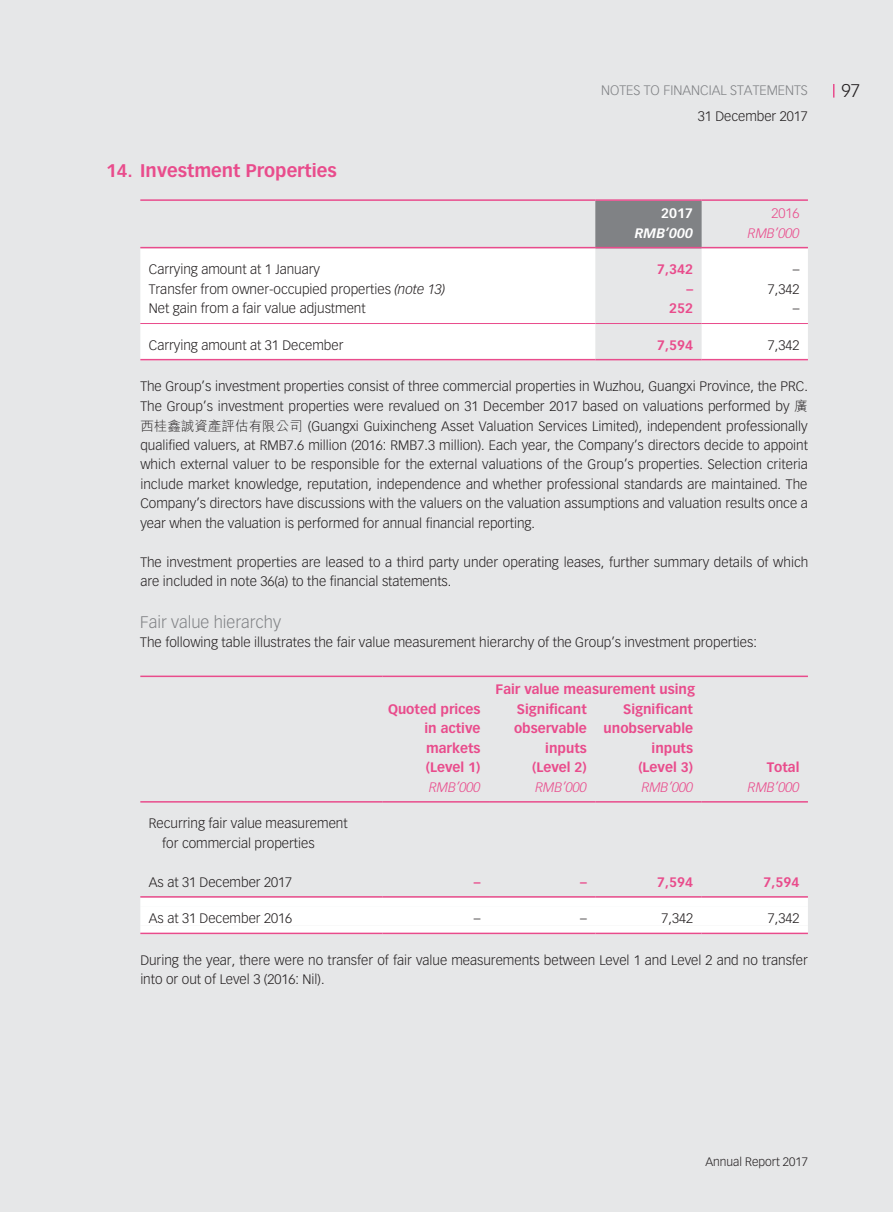
<style>
.page{position:relative;width:893px;height:1212px;background:#e6e7e8}
.page>*{position:absolute;margin:0;border:0;box-sizing:border-box;transform-origin:0 0}
.t1{font:700 18px "Vectora LT Std";color:#e94c8c}
.t2{font:300 18px "Vectora LT Std";color:#231f20}
.t3{font:300 16.5px "Vectora LT Std";color:#808285}
.t4{font:300 13.5px/19.5px "Vectora LT Std";color:#231f20}
.t5{font:700 13.5px "Vectora LT Std";color:#e94c8c}
.t6{font:italic 300 13.5px "Vectora LT Std";color:#e94c8c}
.t7{font:300 13.5px "Vectora LT Std";color:#808285}
.t8{font:italic 700 13.5px "Vectora LT Std";color:#fff}
.t9{font:700 13.5px "Vectora LT Std";color:#fff}
.t10{font:300 13.5px "Vectora LT Std";color:#e94c8c}
.t11{font:300 12px "Vectora LT Std";color:#231f20}
.s1{font-style:italic}
.s2{font-family:"M Hei HK Light E Ten B5 H";font-weight:400}
</style>
<div class="page">
<svg style="left:833px;top:84px;width:1px;height:14px"></svg>
<div style="left:595px;top:201px;width:107px;height:46px;background:#808285"></div>
<svg style="left:140px;top:248px;width:668px;height:111px;fill:#fff"></svg>
<hr style="left:140px;top:199px;width:455px;height:2px;background:#e94c8c">
<hr style="left:595px;top:199px;width:107px;height:2px;background:#e94c8c">
<hr style="left:702px;top:199px;width:106px;height:2px;background:#e94c8c">
<hr style="left:140px;top:247px;width:455px;height:1px;background:#e94c8c">
<hr style="left:595px;top:247px;width:107px;height:1px;background:#e94c8c">
<hr style="left:702px;top:247px;width:106px;height:1px;background:#e94c8c">
<hr style="left:140px;top:323px;width:455px;height:1px;background:#e94c8c">
<hr style="left:595px;top:323px;width:107px;height:1px;background:#e94c8c">
<hr style="left:702px;top:323px;width:106px;height:1px;background:#e94c8c">
<hr style="left:140px;top:359px;width:455px;height:1px;background:#e94c8c">
<hr style="left:595px;top:359px;width:107px;height:1px;background:#e94c8c">
<hr style="left:702px;top:359px;width:106px;height:1px;background:#e94c8c">
<div style="left:140px;top:897px;width:668px;height:36px;background:#fff"></div>
<hr style="left:140px;top:675px;width:243px;height:2px;background:#e94c8c">
<hr style="left:383px;top:675px;width:425px;height:2px;background:#e94c8c">
<hr style="left:140px;top:801px;width:243px;height:1px;background:#e94c8c">
<hr style="left:383px;top:801px;width:106px;height:1px;background:#e94c8c">
<hr style="left:489px;top:801px;width:106px;height:1px;background:#e94c8c">
<hr style="left:595px;top:801px;width:107px;height:1px;background:#e94c8c">
<hr style="left:702px;top:801px;width:106px;height:1px;background:#e94c8c">
<hr style="left:140px;top:896px;width:243px;height:1px;background:#e94c8c">
<hr style="left:383px;top:896px;width:106px;height:1px;background:#e94c8c">
<hr style="left:489px;top:896px;width:106px;height:1px;background:#e94c8c">
<hr style="left:595px;top:896px;width:107px;height:1px;background:#e94c8c">
<hr style="left:702px;top:896px;width:106px;height:1px;background:#e94c8c">
<hr style="left:140px;top:933px;width:243px;height:1px;background:#e94c8c">
<hr style="left:383px;top:933px;width:106px;height:1px;background:#e94c8c">
<hr style="left:489px;top:933px;width:106px;height:1px;background:#e94c8c">
<hr style="left:595px;top:933px;width:107px;height:1px;background:#e94c8c">
<hr style="left:702px;top:933px;width:106px;height:1px;background:#e94c8c">
<p class="t7" style="left:601px;top:84px;width:208px">NOTES TO FINANCIAL STATEMENTS</p>
<h1 class="t1" style="left:106px;top:162px;width:232px">14. Investment Properties</h1>
<p class="t4" style="left:698px;top:107px;width:112px">31 December 2017</p>
<p class="t9" style="left:661px;top:207px;width:33px">2017</p>
<p class="t10" style="left:771px;top:207px;width:30px">2016</p>
<p class="t8" style="left:635px;top:226px;width:60px">RMB’000</p>
<p class="t6" style="left:748px;top:226px;width:53px">RMB’000</p>
<p class="t4" style="left:149px;top:260px;width:173px">Carrying amount at 1 January</p>
<p class="t5" style="left:657px;top:263px;width:37px">7,342</p>
<p class="t4" style="left:793px;top:260px;width:8px">–</p>
<p class="t4" style="left:149px;top:280px;width:298px">Transfer from owner-occupied properties <span class="s1">(note 13)</span></p>
<p class="t5" style="left:686px;top:282px;width:8px">–</p>
<p class="t4" style="left:768px;top:280px;width:33px">7,342</p>
<p class="t4" style="left:149px;top:299px;width:218px">Net gain from a fair value adjustment</p>
<p class="t5" style="left:669px;top:302px;width:25px">252</p>
<p class="t4" style="left:793px;top:299px;width:8px">–</p>
<p class="t4" style="left:149px;top:336px;width:196px">Carrying amount at 31 December</p>
<p class="t5" style="left:657px;top:338px;width:37px">7,594</p>
<p class="t4" style="left:768px;top:336px;width:33px">7,342</p>
<p class="t4" style="left:140px;top:377px;width:669px;text-align:justify">The Group’s investment properties consist of three commercial properties in Wuzhou, Guangxi Province, the PRC.<br>The Group’s investment properties were revalued on 31 December 2017 based on valuations performed by <span class="s2">廣西桂鑫誠資產評估有限公司</span> (Guangxi Guixincheng Asset Valuation Services Limited), independent professionally qualified valuers, at RMB7.6 million (2016: RMB7.3 million). Each year, the Company’s directors decide to appoint which external valuer to be responsible for the external valuations of the Group’s properties. Selection criteria include market knowledge, reputation, independence and whether professional standards are maintained. The Company’s directors have discussions with the valuers on the valuation assumptions and valuation results once a year when the valuation is performed for annual financial reporting.</p>
<p class="t4" style="left:140px;top:553px;width:669px">The investment properties are leased to a third party under operating leases, further summary details of which are included in note 36(a) to the financial statements.</p>
<p class="t3" style="left:140px;top:614px;width:142px">Fair value hierarchy</p>
<p class="t4" style="left:140px;top:633px;width:618px">The following table illustrates the fair value measurement hierarchy of the Group’s investment properties:</p>
<p class="t5" style="left:496px;top:683px;width:201px">Fair value measurement using</p>
<p class="t5" style="left:388px;top:702px;width:94px">Quoted prices</p>
<p class="t5" style="left:517px;top:702px;width:72px">Significant</p>
<p class="t5" style="left:623px;top:702px;width:72px">Significant</p>
<p class="t5" style="left:424px;top:722px;width:57px">in active</p>
<p class="t5" style="left:514px;top:722px;width:181px">observable unobservable</p>
<p class="t5" style="left:426px;top:741px;width:56px">markets</p>
<p class="t5" style="left:545px;top:741px;width:43px">inputs</p>
<p class="t5" style="left:652px;top:741px;width:43px">inputs</p>
<p class="t5" style="left:426px;top:761px;width:56px">(Level 1)</p>
<p class="t5" style="left:532px;top:761px;width:56px">(Level 2)</p>
<p class="t5" style="left:638px;top:761px;width:56px">(Level 3)</p>
<p class="t5" style="left:767px;top:761px;width:34px">Total</p>
<p class="t6" style="left:429px;top:780px;width:53px">RMB’000</p>
<p class="t6" style="left:535px;top:780px;width:53px">RMB’000</p>
<p class="t6" style="left:642px;top:780px;width:53px">RMB’000</p>
<p class="t6" style="left:748px;top:780px;width:53px">RMB’000</p>
<p class="t4" style="left:162px;top:814px;width:187px;text-indent:-13px">Recurring fair value measurement for commercial properties</p>
<p class="t4" style="left:149px;top:873px;width:145px">As at 31 December 2017</p>
<p class="t5" style="left:474px;top:875px;width:8px">–</p>
<p class="t5" style="left:580px;top:875px;width:8px">–</p>
<p class="t5" style="left:657px;top:875px;width:37px">7,594</p>
<p class="t5" style="left:763px;top:875px;width:37px">7,594</p>
<p class="t4" style="left:149px;top:910px;width:145px">As at 31 December 2016</p>
<p class="t4" style="left:474px;top:910px;width:8px">–</p>
<p class="t4" style="left:580px;top:910px;width:8px">–</p>
<p class="t4" style="left:661px;top:910px;width:33px">7,342</p>
<p class="t4" style="left:768px;top:910px;width:33px">7,342</p>
<p class="t4" style="left:140px;top:951px;width:669px">During the year, there were no transfer of fair value measurements between Level 1 and Level 2 and no transfer into or out of Level 3 (2016: Nil).</p>
<h1 class="t2" style="left:841px;top:82px;width:20px">97</h1>
<p class="t11" style="left:705px;top:1156px;width:104px">Annual Report 2017</p>
</div>
